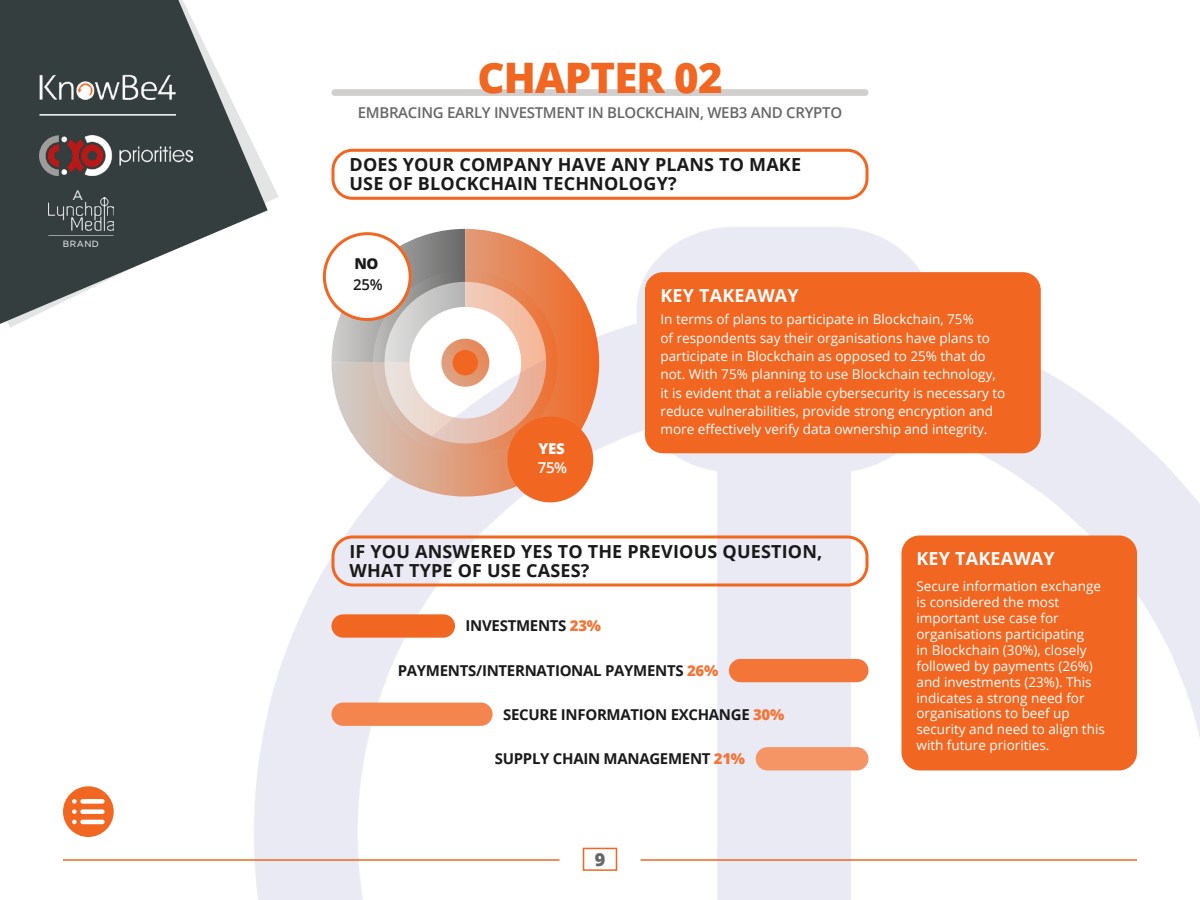
<style>
.page{position:relative;width:1200px;height:900px;background:#fff}
.page>*{position:absolute;margin:0;border:0;box-sizing:border-box;transform-origin:0 0}
.t1{font:800 42px "Open Sans";letter-spacing:-.02em;color:#f16621}
.t2{font:700 18px/19.5px "Open Sans";letter-spacing:.01em;color:#1a1a1a}
.t3{font:700 18px "Open Sans";letter-spacing:.01em;color:#fff}
.t4{font:800 18px "Open Sans";color:#676767}
.t5{font:700 15px "Open Sans";letter-spacing:-.02em;color:#1a1a1a}
.t6{font:600 15px "Open Sans";letter-spacing:-.02em;color:#676767}
.t7{font:800 15px "Open Sans";color:#fff}
.t8{font:600 15px "Open Sans";color:#fff}
.t9{font:600 15px "Open Sans";color:#1a1a1a}
.t10{font:800 15px "Open Sans";color:#1a1a1a}
.t11{font:13.5px/15.9px "Open Sans";color:#fff}
.t12{font:13.5px "Gotham";color:#fff}
.t13{font:9px "Gotham";letter-spacing:.05em;color:#fff}
.s1{font-weight:800;color:#f37537}
</style>
<div class="page">
<svg style="left:0;top:0;width:268px;height:327px;fill:#353e3f"></svg>
<img style="left:39px;top:135px;width:154px;height:40px">
<img style="left:27px;top:67px;width:153px;height:40px">
<hr style="left:39px;top:114px;width:137px;height:2px;background:#fff">
<img style="left:48px;top:197px;width:66px;height:33px">
<svg style="left:48px;top:235px;width:66px;height:1px"></svg>
<img style="left:190px;top:186px;width:1010px;height:714px">
<div style="left:583px;top:848px;width:34px;height:23px;border:2px solid #f16621"></div>
<hr style="left:63px;top:859px;width:497px;height:2px;background:#f16621">
<hr style="left:640px;top:859px;width:497px;height:2px;background:#f16621">
<svg style="left:63px;top:786px;width:51px;height:51px"></svg>
<svg style="left:332px;top:229px;width:267px;height:268px"></svg>
<svg style="left:332px;top:229px;width:226px;height:226px"></svg>
<div style="left:507px;top:417px;width:86px;height:85px;background:#f16621;border-radius:50%"></div>
<div style="left:324px;top:234px;width:86px;height:85px;background:#fff;border-radius:50%"></div>
<div style="left:323px;top:232px;width:89px;height:89px;border:3px solid #f16621;border-radius:50%"></div>
<div style="left:645px;top:272px;width:396px;height:181px;background:#f16621;border-radius:18px"></div>
<div style="left:756px;top:747px;width:113px;height:23px;background:#f59464;border-radius:12px"></div>
<div style="left:332px;top:703px;width:161px;height:23px;background:#f4854e;border-radius:12px"></div>
<div style="left:729px;top:659px;width:140px;height:23px;background:#f37537;border-radius:12px"></div>
<div style="left:332px;top:614px;width:123px;height:24px;background:#f16621;border-radius:12px"></div>
<div style="left:902px;top:536px;width:235px;height:234px;background:#f16621;border-radius:18px"></div>
<svg style="left:441px;top:339px;width:48px;height:48px"></svg>
<div style="left:453px;top:350px;width:25px;height:25px;background:#f16621;border-radius:50%"></div>
<div style="left:332px;top:149px;width:536px;height:51px;border:3px solid #f16621;border-radius:20px"></div>
<div style="left:331px;top:89px;width:537px;height:7px;background:#d0cfcd;border-radius:3px"></div>
<div style="left:332px;top:536px;width:536px;height:50px;border:3px solid #f16621;border-radius:20px"></div>
<p class="t12" style="left:72px;top:186px;width:12px">A</p>
<p class="t13" style="left:63px;top:238px;width:37px">BRAND</p>
<h1 class="t1" style="left:477px;top:46px;width:247px">CHAPTER 02</h1>
<p class="t6" style="left:358px;top:102px;width:486px">EMBRACING EARLY INVESTMENT IN BLOCKCHAIN, WEB3 AND CRYPTO</p>
<h2 class="t2" style="left:350px;top:154px;width:453px">DOES YOUR COMPANY HAVE ANY PLANS TO MAKE<br>USE OF BLOCKCHAIN TECHNOLOGY?</h2>
<p class="t10" style="left:354px;top:253px;width:26px">NO</p>
<p class="t9" style="left:353px;top:275px;width:31px">25%</p>
<p class="t7" style="left:539px;top:438px;width:28px">YES</p>
<p class="t8" style="left:538px;top:457px;width:31px">75%</p>
<h2 class="t3" style="left:661px;top:283px;width:140px">KEY TAKEAWAY</h2>
<p class="t11" style="left:661px;top:310px;width:346px;line-height:18.5px">In terms of plans to participate in Blockchain, 75%<br>of respondents say their organisations have plans to participate in Blockchain as opposed to 25% that do not. With 75% planning to use Blockchain technology, it is evident that a reliable cybersecurity is necessary to reduce vulnerabilities, provide strong encryption and more effectively verify data ownership and integrity.</p>
<h2 class="t2" style="left:350px;top:541px;width:474px">IF YOU ANSWERED YES TO THE PREVIOUS QUESTION,<br>WHAT TYPE OF USE CASES?</h2>
<p class="t5" style="left:466px;top:615px;width:137px">INVESTMENTS <span class="s1">23%</span></p>
<p class="t5" style="left:398px;top:660px;width:322px">PAYMENTS/INTERNATIONAL PAYMENTS <span class="s1">26%</span></p>
<p class="t5" style="left:503px;top:704px;width:283px">SECURE INFORMATION EXCHANGE <span class="s1">30%</span></p>
<p class="t5" style="left:495px;top:748px;width:252px">SUPPLY CHAIN MANAGEMENT <span class="s1">21%</span></p>
<h2 class="t4" style="left:595px;top:845px;width:12px">9</h2>
<h2 class="t3" style="left:916px;top:546px;width:140px">KEY TAKEAWAY</h2>
<p class="t11" style="left:916px;top:578px;width:190px">Secure information exchange is considered the most important use case for organisations participating<br>in Blockchain (30%), closely followed by payments (26%) and investments (23%). This indicates a strong need for organisations to beef up security and need to align this with future priorities.</p>
</div>
